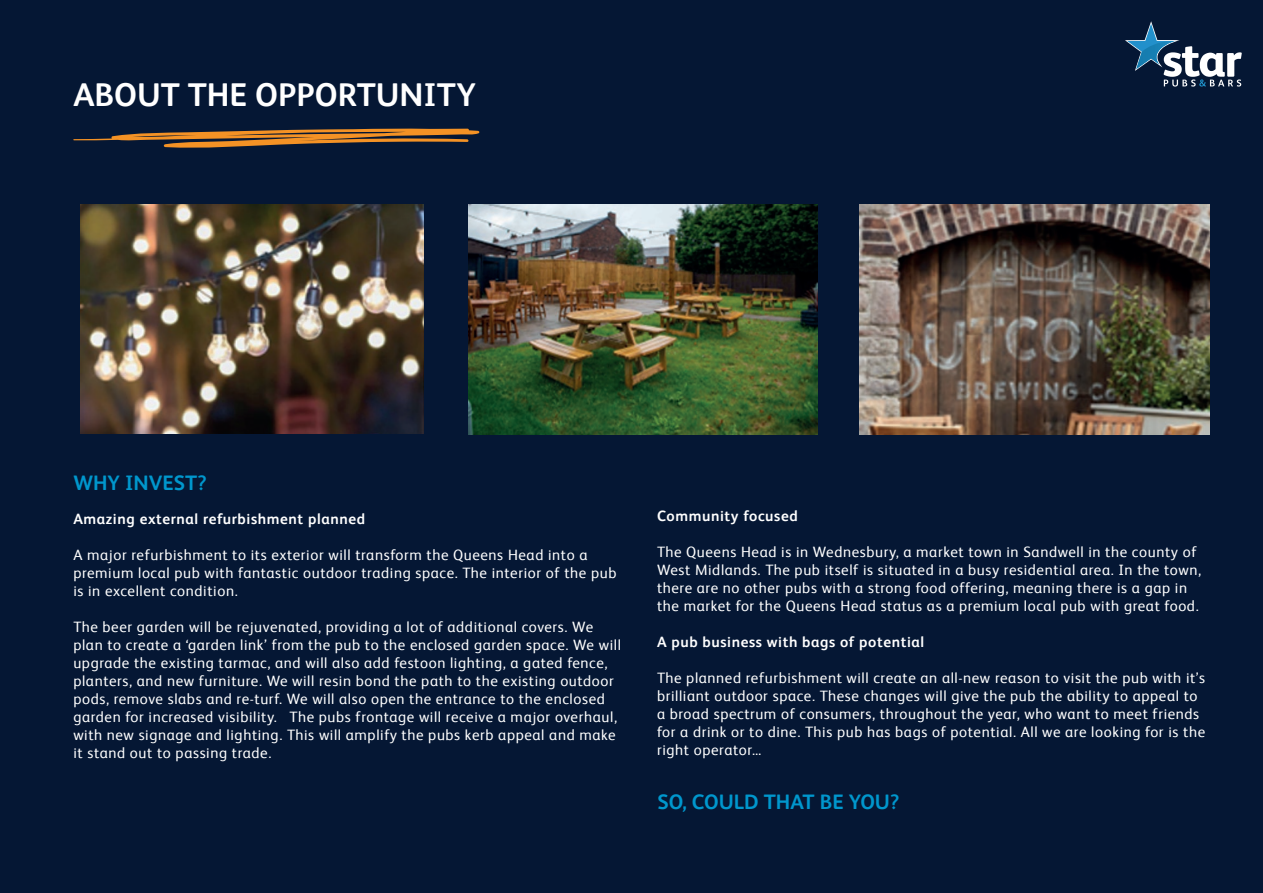
<style>
.page{position:relative;width:1263px;height:893px;background:#051734}
.page>*{position:absolute;margin:0;border:0;box-sizing:border-box;transform-origin:0 0}
.t1{font:700 33px "HEINEKEN Core";color:#fff}
.t2{font:700 21px "HEINEKEN Core";color:#0097cd}
.t3{font:15px/18px "HEINEKEN Core";letter-spacing:.04em;color:#fff}
.t4{font:700 15px "HEINEKEN Core";letter-spacing:.04em;color:#fff}
</style>
<div class="page">
<svg style="left:73px;top:128px;width:407px;height:20px"></svg>
<img style="left:80px;top:205px;width:343px;height:229px">
<img style="left:469px;top:204px;width:348px;height:230px">
<img style="left:859px;top:205px;width:350px;height:229px">
<svg style="left:1125px;top:21px;width:117px;height:66px"></svg>
<h1 class="t1" style="left:73px;top:72px;width:404px">ABOUT THE OPPORTUNITY</h1>
<h2 class="t2" style="left:73px;top:468px;width:135px">WHY INVEST?</h2>
<p class="t4" style="left:73px;top:508px;width:293px">Amazing external refurbishment planned</p>
<p class="t3" style="left:73px;top:545px;width:545px">A major refurbishment to its exterior will transform the Queens Head into a premium local pub with fantastic outdoor trading space. The interior of the pub is in excellent condition.</p>
<p class="t3" style="left:73px;top:617px;width:549px">The beer garden will be rejuvenated, providing a lot of additional covers. We plan to create a ‘garden link’ from the pub to the enclosed garden space. We will upgrade the existing tarmac, and will also add festoon lighting, a gated fence, planters, and new furniture. We will resin bond the path to the existing outdoor pods, remove slabs and re-turf. We will also open the entrance to the enclosed garden for increased visibility. The pubs frontage will receive a major overhaul, with new signage and lighting. This will amplify the pubs kerb appeal and make it stand out to passing trade.</p>
<p class="t4" style="left:657px;top:505px;width:142px">Community focused</p>
<p class="t3" style="left:657px;top:541px;width:545px">The Queens Head is in Wednesbury, a market town in Sandwell in the county of West Midlands. The pub itself is situated in a busy residential area. In the town, there are no other pubs with a strong food offering, meaning there is a gap in the market for the Queens Head status as a premium local pub with great food.</p>
<p class="t4" style="left:657px;top:631px;width:269px">A pub business with bags of potential</p>
<p class="t3" style="left:657px;top:667px;width:550px">The planned refurbishment will create an all-new reason to visit the pub with it’s brilliant outdoor space. These changes will give the pub the ability to appeal to a broad spectrum of consumers, throughout the year, who want to meet friends for a drink or to dine. This pub has bags of potential. All we are looking for is the right operator…</p>
<h2 class="t2" style="left:657px;top:787px;width:243px">SO, COULD THAT BE YOU?</h2>
</div>
